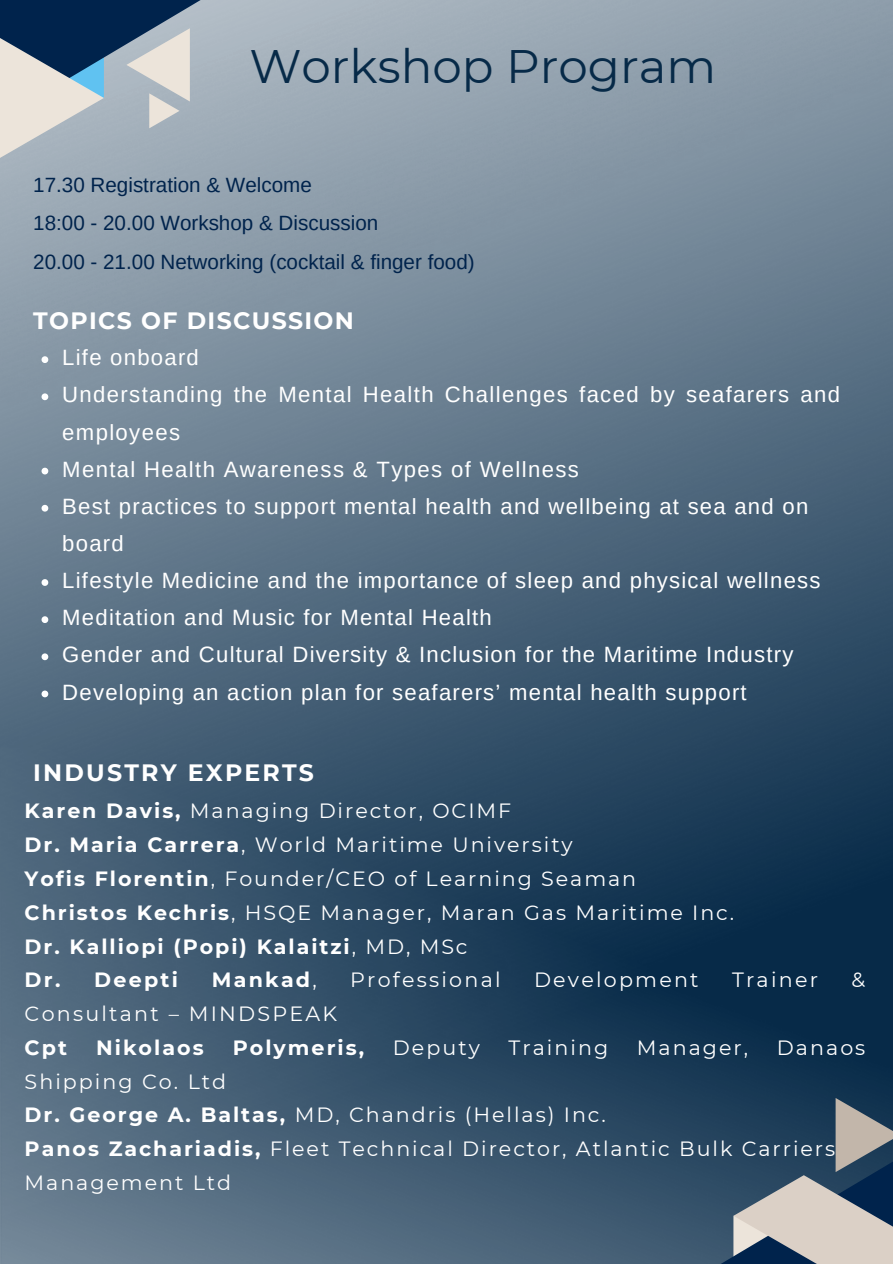
<style>
.page{position:relative;width:893px;height:1264px;background:#fff}
.page>*{position:absolute;margin:0;border:0;box-sizing:border-box;transform-origin:0 0}
.t1{font:46.8px "Montserrat";color:#072a48}
.t2{font:700 23.55px "Montserrat";letter-spacing:.055em;color:#fff}
.t3{font:700 23.55px "Montserrat";letter-spacing:.095em;color:#fff}
.t4{font:22.05px/37.2px "Arimo";letter-spacing:.055em;color:#fff}
.t5{font:20.55px/33.8px "Montserrat";letter-spacing:.095em;color:#fff}
.t6{font:20.55px "Arimo";color:#00234c}
.t7{font:700 20.55px "Montserrat";letter-spacing:.1em;color:#fff}
.s1{font-weight:700}
.s2{font-weight:400}
</style>
<div class="page">
<img style="left:0;top:0;width:892px;height:1263px">
<svg style="left:0;top:0;width:201px;height:158px;background:#8998a6"></svg>
<svg style="left:715px;top:1097px;width:177px;height:166px;background:#647381"></svg>
<svg style="left:42px;top:356px;width:6px;height:7px"></svg>
<svg style="left:42px;top:393px;width:6px;height:7px"></svg>
<svg style="left:42px;top:467px;width:6px;height:7px"></svg>
<svg style="left:42px;top:505px;width:6px;height:6px"></svg>
<svg style="left:42px;top:579px;width:6px;height:7px"></svg>
<svg style="left:42px;top:616px;width:6px;height:7px"></svg>
<svg style="left:42px;top:653px;width:6px;height:7px"></svg>
<svg style="left:42px;top:690px;width:6px;height:7px"></svg>
<p class="t1" style="left:249px;top:38px;width:468px">Workshop Program</p>
<p class="t6" style="left:33px;top:173px;width:280px">17.30 Registration &amp; Welcome</p>
<p class="t6" style="left:33px;top:212px;width:346px">18:00 - 20.00 Workshop &amp; Discussion</p>
<p class="t6" style="left:33px;top:250px;width:443px">20.00 - 21.00 Networking (cocktail &amp; finger food)</p>
<p class="t2" style="left:33px;top:306px;width:322px">TOPICS OF DISCUSSION</p>
<p class="t4" style="left:62px;top:339px;width:138px">Life onboard</p>
<p class="t4" style="left:62px;top:376px;width:779px">Understanding the Mental Health Challenges faced by seafarers and employees</p>
<p class="t4" style="left:62px;top:450px;width:518px">Mental Health Awareness &amp; Types of Wellness</p>
<p class="t4" style="left:62px;top:487px;width:747px">Best practices to support mental health and wellbeing at sea and on board</p>
<p class="t4" style="left:62px;top:562px;width:759px">Lifestyle Medicine and the importance of sleep and physical wellness</p>
<p class="t4" style="left:62px;top:599px;width:431px">Meditation and Music for Mental Health</p>
<p class="t4" style="left:62px;top:636px;width:732px">Gender and Cultural Diversity &amp; Inclusion for the Maritime Industry</p>
<p class="t4" style="left:62px;top:673px;width:686px">Developing an action plan for seafarers’ mental health support</p>
<p class="t3" style="left:33px;top:758px;width:282px">INDUSTRY EXPERTS</p>
<p class="t5" style="left:25px;top:794px;width:488px"><span class="s1">Karen Davis,</span> Managing Director, OCIMF</p>
<p class="t5" style="left:25px;top:828px;width:549px"><span class="s1">Dr. Maria Carrera</span>, World Maritime University</p>
<p class="t5" style="left:25px;top:861px;width:613px"><span class="s1">Yofis Florentin</span>, Founder/CEO of Learning Seaman</p>
<p class="t5" style="left:25px;top:895px;width:711px"><span class="s1">Christos Kechris</span>, HSQE Manager, Maran Gas Maritime Inc.</p>
<p class="t7" style="left:25px;top:933px;width:444px">Dr. Kalliopi (Popi) Kalaitzi<span class="s2">, MD, MSc</span></p>
<p class="t7" style="left:25px;top:967px;width:155px">Dr. Deepti</p>
<p class="t7" style="left:212px;top:967px;width:107px">Mankad<span class="s2">,</span></p>
<p class="t5" style="left:350px;top:963px;width:152px">Professional</p>
<p class="t5" style="left:534px;top:963px;width:166px">Development</p>
<p class="t5" style="left:732px;top:963px;width:87px">Trainer</p>
<p class="t5" style="left:851px;top:963px;width:15px">&amp;</p>
<p class="t5" style="left:25px;top:996px;width:314px">Consultant – MINDSPEAK</p>
<p class="t7" style="left:25px;top:1034px;width:44px">Cpt</p>
<p class="t7" style="left:96px;top:1034px;width:109px">Nikolaos</p>
<p class="t7" style="left:233px;top:1034px;width:133px">Polymeris,</p>
<p class="t5" style="left:393px;top:1030px;width:88px">Deputy</p>
<p class="t5" style="left:508px;top:1030px;width:101px">Training</p>
<p class="t5" style="left:636px;top:1030px;width:113px">Manager,</p>
<p class="t5" style="left:776px;top:1030px;width:90px">Danaos</p>
<p class="t5" style="left:25px;top:1064px;width:203px">Shipping Co. Ltd</p>
<p class="t5" style="left:25px;top:1098px;width:582px"><span class="s1">Dr. George A. Baltas,</span> MD, Chandris (Hellas) Inc.</p>
<p class="t5" style="left:25px;top:1131px;width:812px"><span class="s1">Panos Zachariadis,</span> Fleet Technical Director, Atlantic Bulk Carriers<br>Management Ltd</p>
</div>
